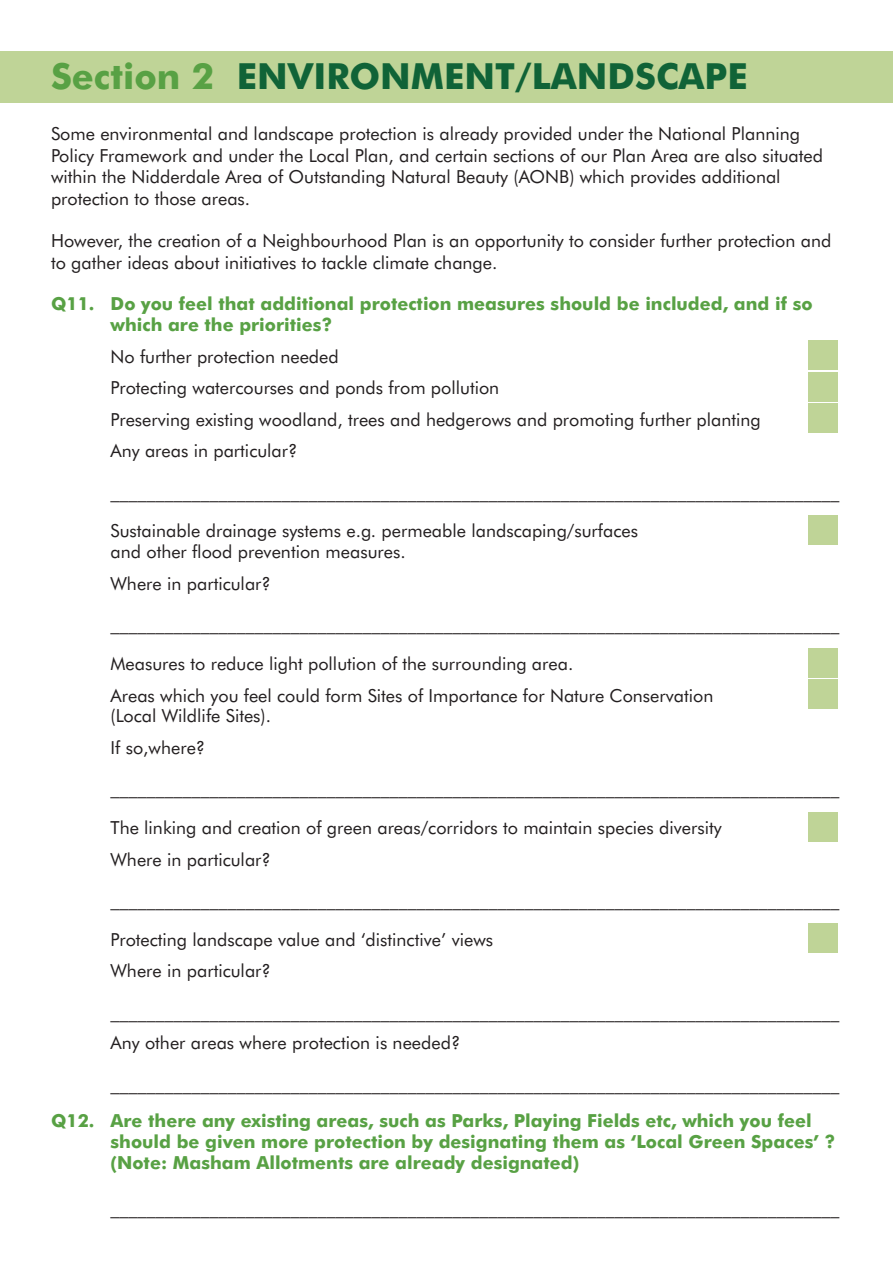
<style>
.page{position:relative;width:893px;height:1263px;background:#fff}
.page>*{position:absolute;margin:0;border:0;box-sizing:border-box;transform-origin:0 0}
.t1{font:700 36px "Futura BT";color:#106337}
.t2{font:18px/31.5px "Futura BT";color:#231f20}
.t3{font:700 18px/20.7px "Futura BT";color:#58a144}
.s1{color:#58a144}
</style>
<div class="page">
<div style="left:0;top:51px;width:893px;height:51px;background:#bfd497"></div>
<div style="left:808px;top:340px;width:30px;height:30px;background:#bfd497"></div>
<div style="left:808px;top:372px;width:30px;height:30px;background:#bfd497"></div>
<div style="left:808px;top:403px;width:30px;height:30px;background:#bfd497"></div>
<div style="left:808px;top:515px;width:30px;height:30px;background:#bfd497"></div>
<div style="left:808px;top:648px;width:30px;height:30px;background:#bfd497"></div>
<div style="left:808px;top:679px;width:30px;height:30px;background:#bfd497"></div>
<div style="left:808px;top:812px;width:30px;height:29px;background:#bfd497"></div>
<div style="left:808px;top:923px;width:30px;height:30px;background:#bfd497"></div>
<h1 class="t1" style="left:51px;top:54px;width:698px"><span class="s1">Section 2</span> ENVIRONMENT/LANDSCAPE</h1>
<p class="t2" style="left:51px;top:123px;width:774px;line-height:21.6px">Some environmental and landscape protection is already provided under the National Planning Policy Framework and under the Local Plan, and certain sections of our Plan Area are also situated within the Nidderdale Area of Outstanding Natural Beauty (AONB) which provides additional protection to those areas.</p>
<p class="t2" style="left:51px;top:230px;width:782px;line-height:21.6px">However, the creation of a Neighbourhood Plan is an opportunity to consider further protection and to gather ideas about initiatives to tackle climate change.</p>
<p class="t3" style="left:111px;top:293px;width:704px;text-indent:-60px">Q11. Do you feel that additional protection measures should be included, and if so which are the priorities?</p>
<p class="t2" style="left:111px;top:340px;width:652px">No further protection needed<br>Protecting watercourses and ponds from pollution<br>Preserving existing woodland, trees and hedgerows and promoting further planting Any areas in particular?</p>
<p class="t2" style="left:111px;top:475px;width:730px">_________________________________________________________________________________</p>
<p class="t2" style="left:111px;top:520px;width:529px;line-height:21px">Sustainable drainage systems e.g. permeable landscaping/surfaces and other flood prevention measures.</p>
<p class="t2" style="left:111px;top:567px;width:162px">Where in particular?</p>
<p class="t2" style="left:111px;top:608px;width:730px">_________________________________________________________________________________</p>
<p class="t2" style="left:111px;top:648px;width:604px">Measures to reduce light pollution of the surrounding area.<br>Areas which you feel could form Sites of Importance for Nature Conservation</p>
<p class="t2" style="left:111px;top:700px;width:162px">(Local Wildlife Sites).<br>If so,where?</p>
<p class="t2" style="left:111px;top:772px;width:730px">_________________________________________________________________________________</p>
<p class="t2" style="left:111px;top:812px;width:613px">The linking and creation of green areas/corridors to maintain species diversity<br>Where in particular?</p>
<p class="t2" style="left:111px;top:884px;width:730px">_________________________________________________________________________________</p>
<p class="t2" style="left:111px;top:923px;width:384px">Protecting landscape value and ‘distinctive’ views<br>Where in particular?</p>
<p class="t2" style="left:111px;top:996px;width:731px">_________________________________________________________________________________<br>Any other areas where protection is needed?</p>
<p class="t2" style="left:111px;top:1067px;width:730px">_________________________________________________________________________________</p>
<p class="t3" style="left:111px;top:1110px;width:726px;text-indent:-60px">Q12. Are there any existing areas, such as Parks, Playing Fields etc, which you feel should be given more protection by designating them as ‘Local Green Spaces’ ? (Note: Masham Allotments are already designated)</p>
<p class="t2" style="left:111px;top:1191px;width:730px">_________________________________________________________________________________</p>
</div>
